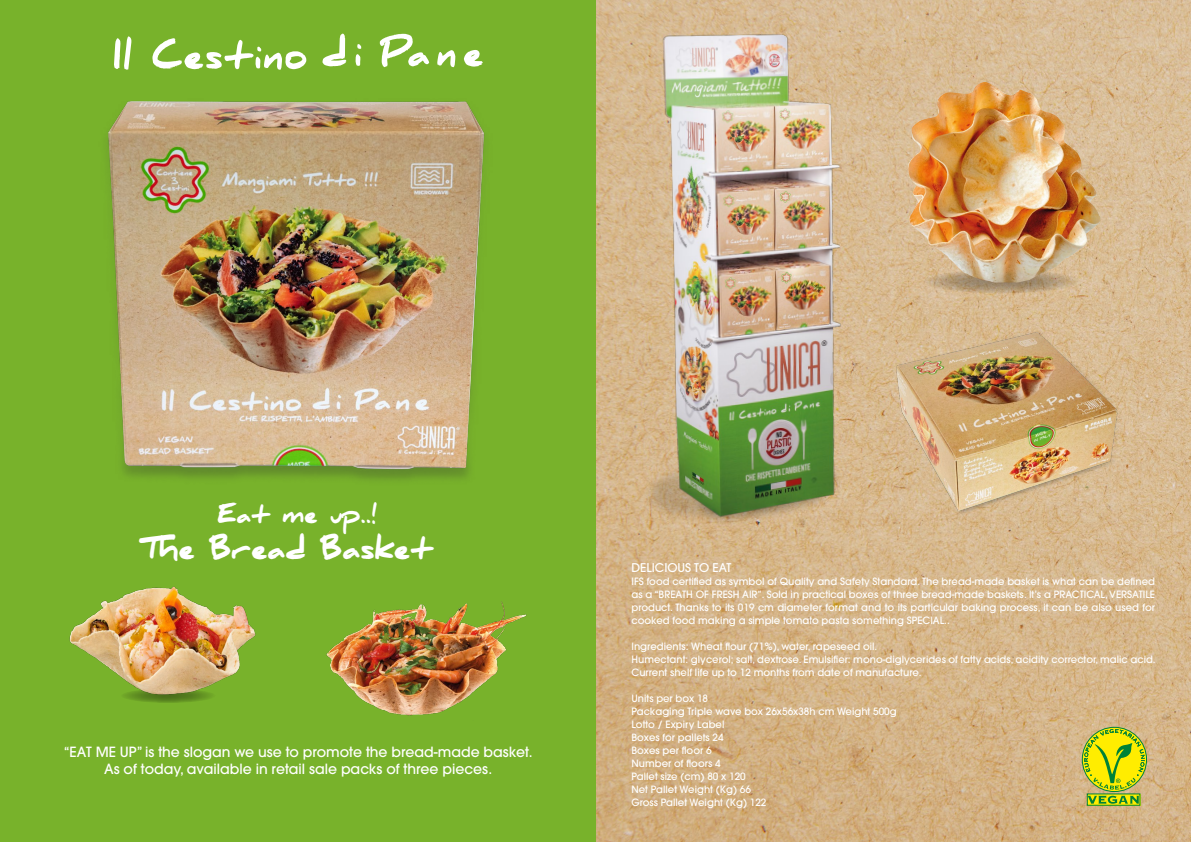
<style>
.page{position:relative;width:1191px;height:842px;background:#fff}
.page>*{position:absolute;margin:0;border:0;box-sizing:border-box;transform-origin:0 0}
.t1{font:900 28px "Daniel";color:#fff}
.t2{font:900 23px "Daniel";color:#fff}
.t3{font:500 14px/17px "Avant Garde";color:#fff;text-align:center}
.t4{font:500 12px "Avant Garde";color:#fff}
.t5{font:500 10px/13px "Avant Garde";color:#fff}
</style>
<div class="page">
<img style="left:595px;top:0;width:596px;height:842px">
<div style="left:0;top:0;width:595px;height:842px;background:#78b22b"></div>
<svg style="left:114px;top:36px;width:17px;height:34px"></svg>
<svg style="left:152px;top:38px;width:154px;height:32px"></svg>
<svg style="left:322px;top:34px;width:25px;height:32px"></svg>
<svg style="left:355px;top:44px;width:6px;height:22px"></svg>
<svg style="left:380px;top:34px;width:49px;height:33px"></svg>
<svg style="left:437px;top:50px;width:18px;height:17px"></svg>
<svg style="left:464px;top:50px;width:19px;height:17px"></svg>
<img style="left:107px;top:101px;width:378px;height:380px">
<img style="left:635px;top:0;width:232px;height:548px">
<img style="left:881px;top:294px;width:253px;height:249px">
<img style="left:333px;top:601px;width:194px;height:115px">
<svg style="left:922px;top:269px;width:159px;height:25px"></svg>
<img style="left:907px;top:82px;width:193px;height:200px">
<svg style="left:1082px;top:727px;width:64px;height:65px"></svg>
<svg style="left:1084px;top:729px;width:60px;height:75px;background:#bbca22"></svg>
<img style="left:69px;top:586px;width:264px;height:117px">
<h2 class="t2" style="left:217px;top:501px;width:162px">Eat me up..!</h2>
<h1 class="t1" style="left:141px;top:533px;width:293px">The Bread Basket</h1>
<h3 class="t3" style="left:64px;top:743px;width:470px">“EAT ME UP” is the slogan we use to promote the bread-made basket.<br>As of today, available in retail sale packs of three pieces.</h3>
<p class="t4" style="left:631px;top:560px;width:101px">DELICIOUS TO EAT</p>
<p class="t5" style="left:631px;top:574px;width:525px;text-align:justify">IFS food certified as symbol of Quality and Safety Standard. The bread-made basket is what can be defined as a “BREATH OF FRESH AIR”. Sold in practical boxes of three bread-made baskets. It’s a PRACTICAL, VERSATILE product. Thanks to its 019 cm diameter format and to its particular baking process, it can be also used for cooked food making a simple tomato pasta something SPECIAL..</p>
<p class="t5" style="left:631px;top:639px;width:526px">Ingredients: Wheat flour (71%), water, rapeseed oil.<br>Humectant: glycerol; salt, dextrose. Emulsifier: mono-diglycerides of fatty acids, acidity corrector, malic acid.<br>Current shelf life up to 12 months from date of manufacture.</p>
<p class="t5" style="left:631px;top:691px;width:267px">Units per box 18<br>Packaging Triple wave box 26x56x38h cm Weight 500g<br>Lotto / Expiry Label<br>Boxes for pallets 24<br>Boxes per floor 6<br>Number of floors 4<br>Pallet size (cm) 80 x 120<br>Net Pallet Weight (Kg) 66<br>Gross Pallet Weight (Kg) 122</p>
</div>
